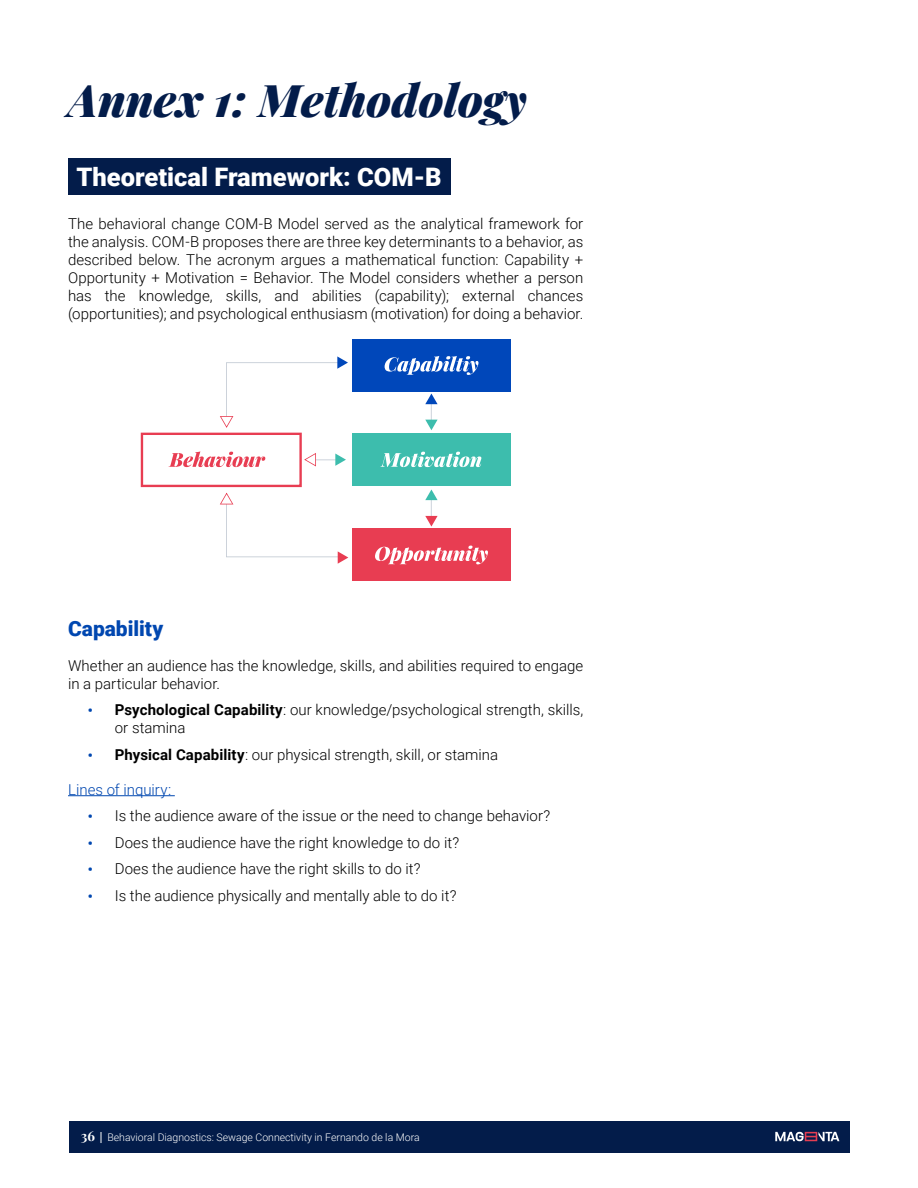
<style>
.page{position:relative;width:918px;height:1188px;background:#fff}
.page>*{position:absolute;margin:0;border:0;box-sizing:border-box;transform-origin:0 0}
.t1{font:italic 900 45px "Playfair Display";color:#031c4a}
.t2{font:900 25.5px "Roboto";color:#fff}
.t3{font:900 21px "Roboto";color:#0047b0}
.t4{font:300 15px/18px "Roboto";color:#000}
.t5{font:300 15px "Roboto";color:#0047b0}
.t6{font:300 10.5px "Roboto";color:#fff}
.s1{font-weight:900;font-size:13.5px;color:#0047b0}
.s2{font-weight:700}
.s3{font-family:"Playfair Display";font-weight:700;font-size:13.5px}
.s4{font-family:"Playfair Display";font-weight:700}
</style>
<div class="page">
<div style="left:69px;top:1121px;width:781px;height:31px;background:#031c4a"></div>
<svg style="left:775px;top:1132px;width:64px;height:9px"></svg>
<div style="left:68px;top:158px;width:382px;height:36px;background:#031c4a"></div>
<hr style="left:68px;top:795px;width:107px;height:1px;background:#0047b0">
<div style="left:352px;top:339px;width:159px;height:52px;background:#0047ba"></div>
<div style="left:352px;top:434px;width:159px;height:52px;background:#3dbdad"></div>
<div style="left:352px;top:529px;width:159px;height:52px;background:#e83d52"></div>
<svg style="left:385px;top:356px;width:93px;height:19px"></svg>
<svg style="left:380px;top:452px;width:101px;height:15px"></svg>
<svg style="left:375px;top:546px;width:113px;height:18px"></svg>
<svg style="left:425px;top:394px;width:13px;height:36px"></svg>
<svg style="left:425px;top:489px;width:13px;height:38px"></svg>
<svg style="left:141px;top:356px;width:207px;height:131px"></svg>
<svg style="left:220px;top:493px;width:128px;height:71px"></svg>
<h1 class="t1" style="left:68px;top:63px;width:460px">Annex 1: Methodology</h1>
<h2 class="t2" style="left:77px;top:159px;width:367px">Theoretical Framework: COM-B</h2>
<p class="t4" style="left:68px;top:214px;width:517px;text-align:justify">The behavioral change COM-B Model served as the analytical framework for the analysis. COM-B proposes there are three key determinants to a behavior, as described below. The acronym argues a mathematical function: Capability + Opportunity + Motivation = Behavior. The Model considers whether a person has the knowledge, skills, and abilities (capability); external chances (opportunities); and psychological enthusiasm (motivation) for doing a behavior.</p>
<h3 class="t3" style="left:68px;top:613px;width:97px">Capability</h3>
<p class="t4" style="left:68px;top:656px;width:517px">Whether an audience has the knowledge, skills, and abilities required to engage in a particular behavior.</p>
<p class="t4" style="left:115px;top:700px;width:470px;text-indent:-27px"><span class="s1">•</span> <span class="s2">Psychological Capability</span>: our knowledge/psychological strength, skills, or stamina</p>
<p class="t4" style="left:88px;top:745px;width:412px"><span class="s1">•</span> <span class="s2">Physical Capability</span>: our physical strength, skill, or stamina</p>
<p class="t5" style="left:68px;top:779px;width:105px">Lines of inquiry:</p>
<p class="t4" style="left:88px;top:806px;width:464px"><span class="s1">•</span> Is the audience aware of the issue or the need to change behavior?</p>
<p class="t4" style="left:88px;top:833px;width:373px"><span class="s1">•</span> Does the audience have the right knowledge to do it?</p>
<p class="t4" style="left:88px;top:859px;width:334px"><span class="s1">•</span> Does the audience have the right skills to do it?</p>
<p class="t4" style="left:88px;top:886px;width:370px"><span class="s1">•</span> Is the audience physically and mentally able to do it?</p>
<p class="t6" style="left:81px;top:1130px;width:340px"><span class="s3">36</span> <span class="s4">|</span> Behavioral Diagnostics: Sewage Connectivity in Fernando de la Mora</p>
</div>
